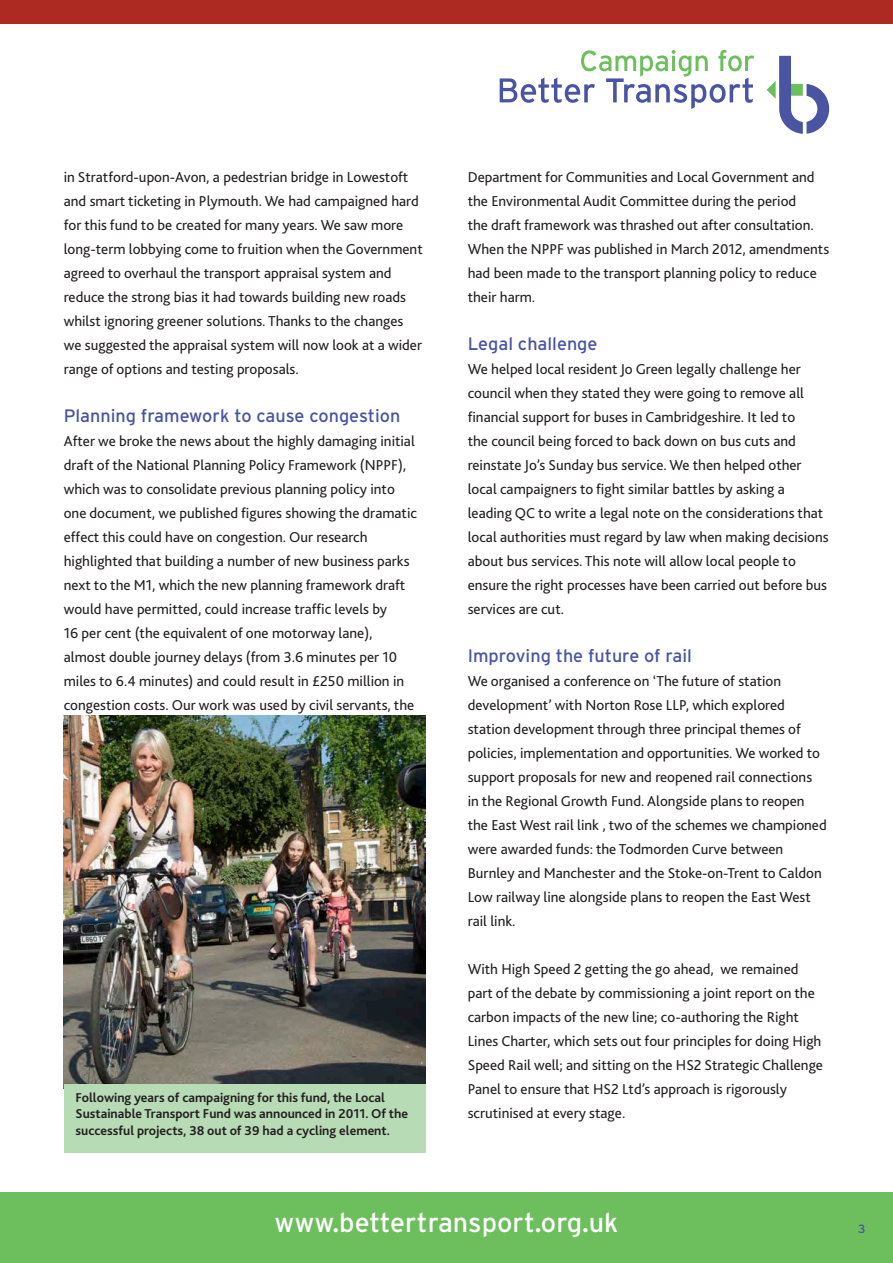
<style>
.page{position:relative;width:893px;height:1263px;background:#fff}
.page>*{position:absolute;margin:0;border:0;box-sizing:border-box;transform-origin:0 0}
.t1{font:27px "Interstate";color:#fff}
.t2{font:18px "Interstate";color:#4954a3}
.t3{font:15px/24px "Bliss 2";color:#231f20}
.t4{font:700 13.5px/16.5px "Bliss 2";color:#231f20}
.t5{font:12px "Interstate";color:#4954a3}
</style>
<div class="page">
<div style="left:831px;top:1193px;width:62px;height:70px;background:#6dbf5d"></div>
<div style="left:0;top:1193px;width:829px;height:70px;background:#6dbf5d"></div>
<div style="left:0;top:0;width:893px;height:23px;background:#ad2a23"></div>
<svg style="left:500px;top:50px;width:254px;height:59px"></svg>
<svg style="left:767px;top:56px;width:62px;height:78px"></svg>
<img style="left:64px;top:715px;width:361px;height:369px">
<div style="left:64px;top:1084px;width:361px;height:68px;background:#b7dcb5"></div>
<p class="t3" style="left:64px;top:165px;width:360px">in Stratford-upon-Avon, a pedestrian bridge in Lowestoft and smart ticketing in Plymouth. We had campaigned hard for this fund to be created for many years. We saw more long-term lobbying come to fruition when the Government agreed to overhaul the transport appraisal system and reduce the strong bias it had towards building new roads whilst ignoring greener solutions. Thanks to the changes we suggested the appraisal system will now look at a wider range of options and testing proposals.</p>
<p class="t2" style="left:64px;top:405px;width:338px">Planning framework to cause congestion</p>
<p class="t3" style="left:64px;top:429px;width:355px">After we broke the news about the highly damaging initial draft of the National Planning Policy Framework (NPPF), which was to consolidate previous planning policy into one document, we published figures showing the dramatic effect this could have on congestion. Our research highlighted that building a number of new business parks next to the M1, which the new planning framework draft would have permitted, could increase traffic levels by<br>16 per cent (the equivalent of one motorway lane), almost double journey delays (from 3.6 minutes per 10 miles to 6.4 minutes) and could result in £250 million in congestion costs. Our work was used by civil servants, the</p>
<p class="t4" style="left:75px;top:1089px;width:334px">Following years of campaigning for this fund, the Local<br>Sustainable Transport Fund was announced in 2011. Of the successful projects, 38 out of 39 had a cycling element.</p>
<p class="t3" style="left:468px;top:165px;width:363px">Department for Communities and Local Government and the Environmental Audit Committee during the period<br>the draft framework was thrashed out after consultation.<br>When the NPPF was published in March 2012, amendments had been made to the transport planning policy to reduce their harm.</p>
<p class="t2" style="left:468px;top:333px;width:131px">Legal challenge</p>
<p class="t3" style="left:468px;top:357px;width:363px">We helped local resident Jo Green legally challenge her council when they stated they were going to remove all financial support for buses in Cambridgeshire. It led to<br>the council being forced to back down on bus cuts and reinstate Jo’s Sunday bus service. We then helped other local campaigners to fight similar battles by asking a leading QC to write a legal note on the considerations that local authorities must regard by law when making decisions about bus services. This note will allow local people to ensure the right processes have been carried out before bus services are cut.</p>
<p class="t2" style="left:468px;top:645px;width:226px">Improving the future of rail</p>
<p class="t3" style="left:468px;top:669px;width:361px">We organised a conference on ‘The future of station development’ with Norton Rose LLP, which explored station development through three principal themes of policies, implementation and opportunities. We worked to support proposals for new and reopened rail connections in the Regional Growth Fund. Alongside plans to reopen the East West rail link , two of the schemes we championed were awarded funds: the Todmorden Curve between Burnley and Manchester and the Stoke-on-Trent to Caldon Low railway line alongside plans to reopen the East West rail link.</p>
<p class="t3" style="left:468px;top:957px;width:357px">With High Speed 2 getting the go ahead, we remained part of the debate by commissioning a joint report on the carbon impacts of the new line; co-authoring the Right Lines Charter, which sets out four principles for doing High Speed Rail well; and sitting on the HS2 Strategic Challenge Panel to ensure that HS2 Ltd’s approach is rigorously scrutinised at every stage.</p>
<h1 class="t1" style="left:274px;top:1206px;width:346px">www.bettertransport.org.uk</h1>
<p class="t5" style="left:858px;top:1221px;width:9px">3</p>
</div>
